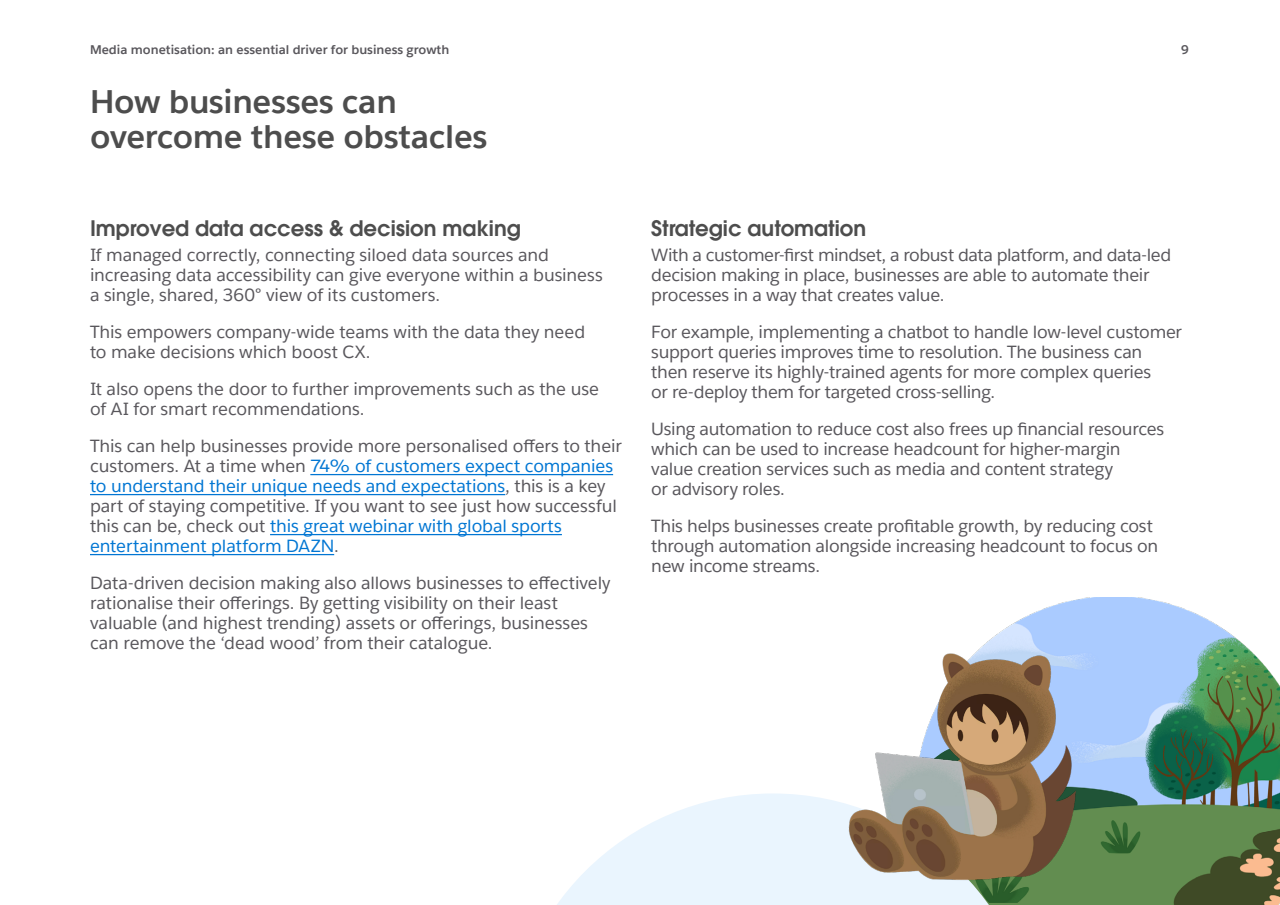
<style>
.page{position:relative;width:1280px;height:905px;background:#fff}
.page>*{position:absolute;margin:0;border:0;box-sizing:border-box;transform-origin:0 0}
.t1{font:700 32.5px/35px "Salesforce Sans";letter-spacing:-.01em;color:#4d4d4d}
.t2{font:600 21.25px "ITC Avant Garde Std";color:#4d4d4d}
.t3{font:17.5px/20px "Salesforce Sans";letter-spacing:-.01em;color:#59575c}
.t4{font:700 12.5px "Salesforce Sans";color:#59575c}
.s1{color:#0176d3}
</style>
<div class="page">
<img style="left:975px;top:598px;width:305px;height:307px">
<svg style="left:557px;top:793px;width:481px;height:112px;fill:#eaf5fe"></svg>
<img style="left:849px;top:653px;width:227px;height:227px">
<hr style="left:310px;top:474px;width:303px;height:1px;background:#0176d3">
<hr style="left:90px;top:494px;width:415px;height:1px;background:#0176d3">
<hr style="left:270px;top:534px;width:292px;height:1px;background:#0176d3">
<hr style="left:90px;top:554px;width:244px;height:1px;background:#0176d3">
<p class="t4" style="left:90px;top:42px;width:361px">Media monetisation: an essential driver for business growth</p>
<p class="t4" style="left:1181px;top:42px;width:9px">9</p>
<h1 class="t1" style="left:90px;top:84px;width:399px">How businesses can overcome these obstacles</h1>
<p class="t2" style="left:90px;top:214px;width:432px">Improved data access &amp; decision making</p>
<p class="t3" style="left:90px;top:245px;width:514px">If managed correctly, connecting siloed data sources and increasing data accessibility can give everyone within a business a single, shared, 360° view of its customers.</p>
<p class="t3" style="left:90px;top:322px;width:497px">This empowers company-wide teams with the data they need to make decisions which boost CX.</p>
<p class="t3" style="left:90px;top:379px;width:510px">It also opens the door to further improvements such as the use of AI for smart recommendations.</p>
<p class="t3" style="left:90px;top:436px;width:533px">This can help businesses provide more personalised offers to their customers. At a time when <span class="s1">74% of customers expect companies to understand their unique needs and expectations</span>, this is a key part of staying competitive. If you want to see just how successful this can be, check out <span class="s1">this great webinar with global sports entertainment platform DAZN</span>.</p>
<p class="t3" style="left:90px;top:573px;width:522px">Data-driven decision making also allows businesses to effectively rationalise their offerings. By getting visibility on their least valuable (and highest trending) assets or offerings, businesses can remove the ‘dead wood’ from their catalogue.</p>
<p class="t2" style="left:651px;top:214px;width:216px">Strategic automation</p>
<p class="t3" style="left:651px;top:245px;width:521px">With a customer-first mindset, a robust data platform, and data-led decision making in place, businesses are able to automate their processes in a way that creates value.</p>
<p class="t3" style="left:651px;top:322px;width:532px">For example, implementing a chatbot to handle low-level customer support queries improves time to resolution. The business can then reserve its highly-trained agents for more complex queries<br>or re-deploy them for targeted cross-selling.</p>
<p class="t3" style="left:651px;top:419px;width:514px">Using automation to reduce cost also frees up financial resources which can be used to increase headcount for higher-margin value creation services such as media and content strategy<br>or advisory roles.</p>
<p class="t3" style="left:651px;top:516px;width:509px">This helps businesses create profitable growth, by reducing cost through automation alongside increasing headcount to focus on new income streams.</p>
</div>
